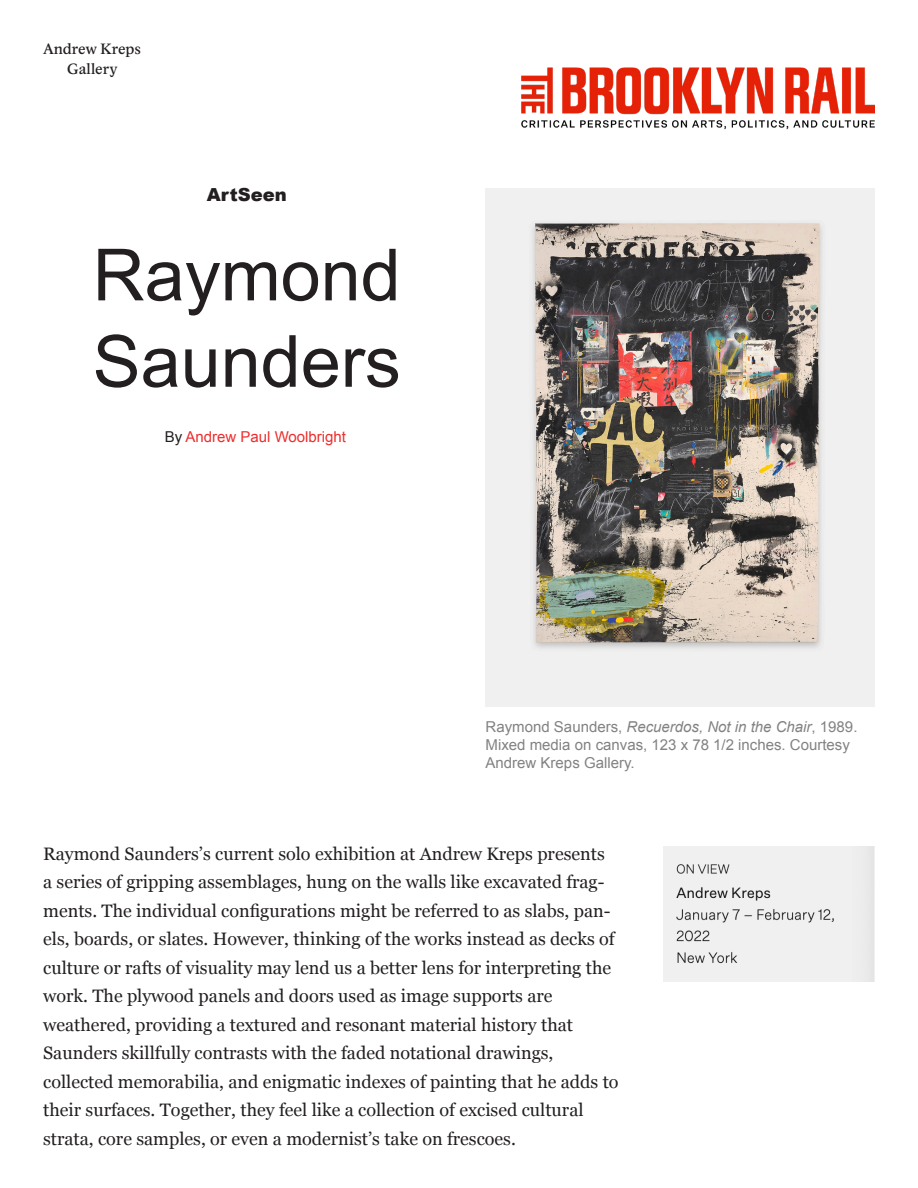
<style>
.page{position:relative;width:918px;height:1188px;background:#fff}
.page>*{position:absolute;margin:0;border:0;box-sizing:border-box;transform-origin:0 0}
.t1{font:72px "Arial";color:#231f20}
.t2{font:18px/28.5px "Georgia";color:#231f20}
.t3{font:900 18px "Arial";color:#231f20}
.t4{font:15px/18px "Arial";color:#818281}
.t5{font:15px "Arial";color:#ee2d2d}
.main_text{font:15px "Academica Text";letter-spacing:.01em;color:#231f20}
.s1{color:#231f20}
.s2{font-style:italic}
</style>
<div class="page">
<img style="left:521px;top:67px;width:354px;height:63px">
<img style="left:486px;top:188px;width:388px;height:518px">
<img style="left:663px;top:846px;width:212px;height:135px">
<p class="main_text" style="left:44px;top:40px;width:99px">Andrew Kreps</p>
<p class="main_text" style="left:67px;top:60px;width:52px">Gallery</p>
<p class="t3" style="left:207px;top:182px;width:81px">ArtSeen</p>
<p class="t1" style="left:93px;top:228px;width:310px">Raymond</p>
<p class="t1" style="left:93px;top:314px;width:310px">Saunders</p>
<p class="t5" style="left:165px;top:427px;width:183px"><span class="s1">By</span> Andrew Paul Woolbright</p>
<p class="t4" style="left:486px;top:718px;width:373px">Raymond Saunders, <span class="s2">Recuerdos, Not in the Chair</span>, 1989.<br>Mixed media on canvas, 123 x 78 1/2 inches. Courtesy<br>Andrew Kreps Gallery.</p>
<p class="t2" style="left:43px;top:839px;width:573px">Raymond Saunders’s current solo exhibition at Andrew Kreps presents a series of gripping assemblages, hung on the walls like excavated frag&shy;ments. The individual configurations might be referred to as slabs, pan&shy;els, boards, or slates. However, thinking of the works instead as decks of culture or rafts of visuality may lend us a better lens for interpreting the work. The plywood panels and doors used as image supports are</p>
<p class="t2" style="left:43px;top:1010px;width:531px">weathered, providing a textured and resonant material history that</p>
<p class="t2" style="left:43px;top:1038px;width:512px">Saunders skillfully contrasts with the faded notational drawings,</p>
<p class="t2" style="left:43px;top:1067px;width:577px">collected memorabilia, and enigmatic indexes of painting that he adds to their surfaces. Together, they feel like a collection of excised cultural</p>
<p class="t2" style="left:43px;top:1124px;width:474px">strata, core samples, or even a modernist’s take on frescoes.</p>
</div>
